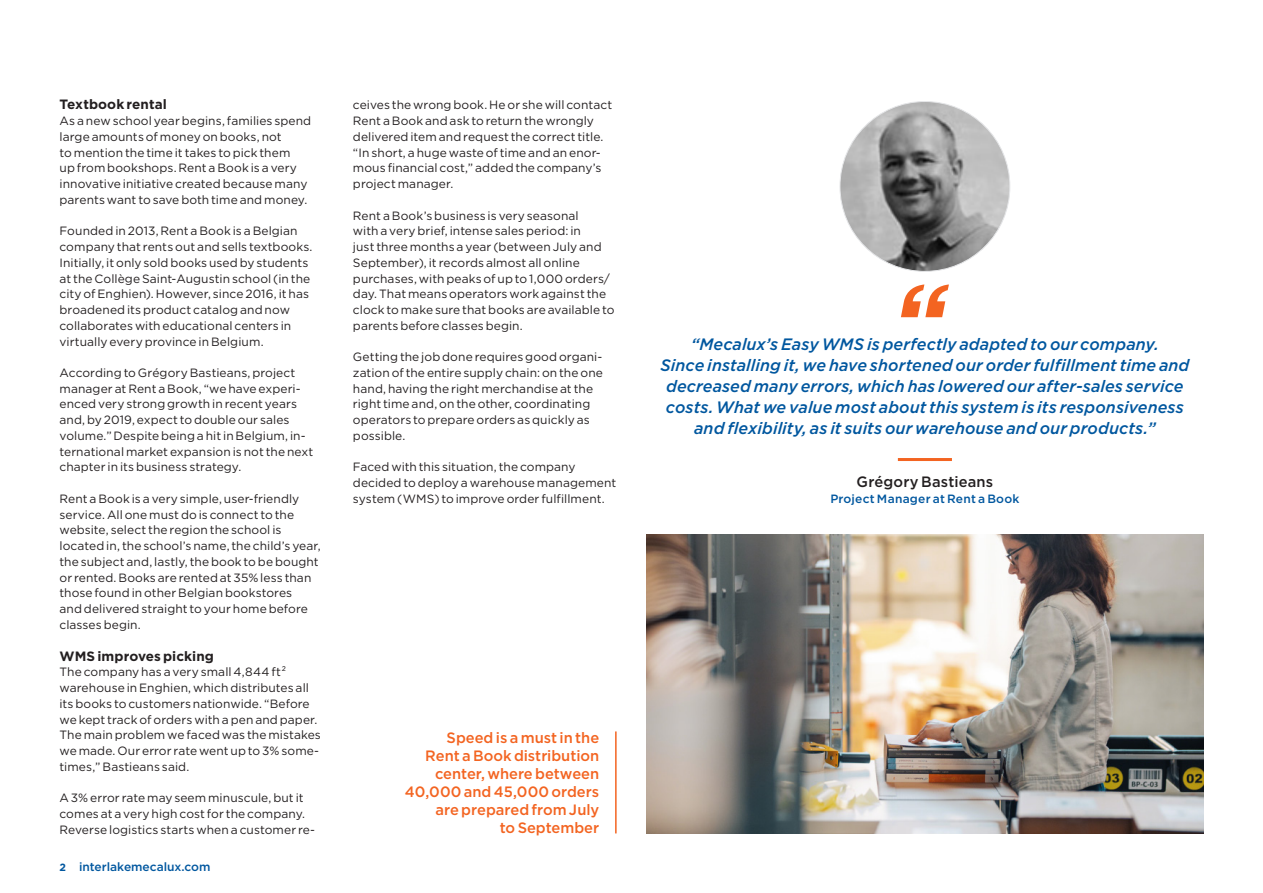
<style>
.page{position:relative;width:1263px;height:893px;background:#fff}
.page>*{position:absolute;margin:0;border:0;box-sizing:border-box;transform-origin:0 0}
.t1{font:italic 500 16.5px/21px "Gotham";letter-spacing:.005em;color:#01579f;text-align:center}
.t2{font:500 15px/18px "Gotham";color:#f36421;text-align:right}
.t3{font:500 15px "Gotham";letter-spacing:.01em;color:#231f20}
.t4{font:700 13.5px "Gotham";letter-spacing:.005em;color:#231f20}
.t5{font:12px/15.8px "Gotham";letter-spacing:.005em;color:#231f20}
.t6{font:500 12px "Gotham";letter-spacing:.01em;color:#01579f}
.s1{font-weight:700;font-size:10.5px}
</style>
<div class="page">
<hr style="left:615px;top:731px;width:2px;height:102px;background:#f36421">
<img style="left:646px;top:535px;width:557px;height:298px">
<hr style="left:898px;top:458px;width:54px;height:3px;background:#f36421">
<svg style="left:901px;top:284px;width:48px;height:33px"></svg>
<img style="left:840px;top:102px;width:170px;height:169px;border-radius:85px">
<p class="t4" style="left:60px;top:96px;width:109px">Textbook rental</p>
<p class="t5" style="left:60px;top:113px;width:253px">As a new school year begins, families spend large amounts of money on books, not<br>to mention the time it takes to pick them<br>up from bookshops. Rent a Book is a very innovative initiative created because many parents want to save both time and money.</p>
<p class="t5" style="left:60px;top:223px;width:254px">Founded in 2013, Rent a Book is a Belgian company that rents out and sells textbooks.<br>Initially, it only sold books used by students at the Collège Saint-Augustin school (in the city of Enghien). However, since 2016, it has broadened its product catalog and now collaborates with educational centers in virtually every province in Belgium.</p>
<p class="t5" style="left:60px;top:365px;width:255px">According to Grégory Bastieans, project manager at Rent a Book, “we have experi&shy;enced very strong growth in recent years and, by 2019, expect to double our sales volume.” Despite being a hit in Belgium, in&shy;ternational market expansion is not the next chapter in its business strategy.</p>
<p class="t5" style="left:60px;top:491px;width:263px">Rent a Book is a very simple, user-friendly service. All one must do is connect to the website, select the region the school is located in, the school’s name, the child’s year, the subject and, lastly, the book to be bought or rented. Books are rented at 35% less than those found in other Belgian bookstores<br>and delivered straight to your home before classes begin.</p>
<p class="t4" style="left:60px;top:647px;width:156px">WMS improves picking</p>
<p class="t5" style="left:60px;top:664px;width:263px">The company has a very small 4,844 ft² warehouse in Enghien, which distributes all its books to customers nationwide. “Before we kept track of orders with a pen and paper.<br>The main problem we faced was the mistakes we made. Our error rate went up to 3% some&shy;times,” Bastieans said.</p>
<p class="t5" style="left:60px;top:790px;width:257px">A 3% error rate may seem minuscule, but it comes at a very high cost for the company.<br>Reverse logistics starts when a customer re-</p>
<p class="t6" style="left:60px;top:859px;width:153px"><span class="s1">2</span> interlakemecalux.com</p>
<p class="t5" style="left:353px;top:97px;width:261px">ceives the wrong book. He or she will contact Rent a Book and ask to return the wrongly delivered item and request the correct title. “In short, a huge waste of time and an enor&shy;mous financial cost,” added the company’s project manager.</p>
<p class="t5" style="left:353px;top:207px;width:263px">Rent a Book’s business is very seasonal<br>with a very brief, intense sales period: in<br>just three months a year (between July and September), it records almost all online purchases, with peaks of up to 1,000 orders/ day. That means operators work against the clock to make sure that books are available to parents before classes begin.</p>
<p class="t5" style="left:353px;top:349px;width:252px">Getting the job done requires good organi&shy;zation of the entire supply chain: on the one hand, having the right merchandise at the right time and, on the other, coordinating operators to prepare orders as quickly as possible.</p>
<p class="t5" style="left:353px;top:459px;width:265px">Faced with this situation, the company decided to deploy a warehouse management system (WMS) to improve order fulfillment.</p>
<p class="t2" style="left:405px;top:729px;width:196px">Speed is a must in the<br>Rent a Book distribution center, where between<br>40,000 and 45,000 orders are prepared from July<br>to September</p>
<p class="t1" style="left:660px;top:333px;width:531px">“Mecalux’s Easy WMS is perfectly adapted to our company.<br>Since installing it, we have shortened our order fulfillment time and decreased many errors, which has lowered our after-sales service costs. What we value most about this system is its responsiveness and flexibility, as it suits our warehouse and our products.”</p>
<p class="t3" style="left:857px;top:472px;width:138px">Grégory Bastieans</p>
<p class="t6" style="left:830px;top:491px;width:191px">Project Manager at Rent a Book</p>
</div>
